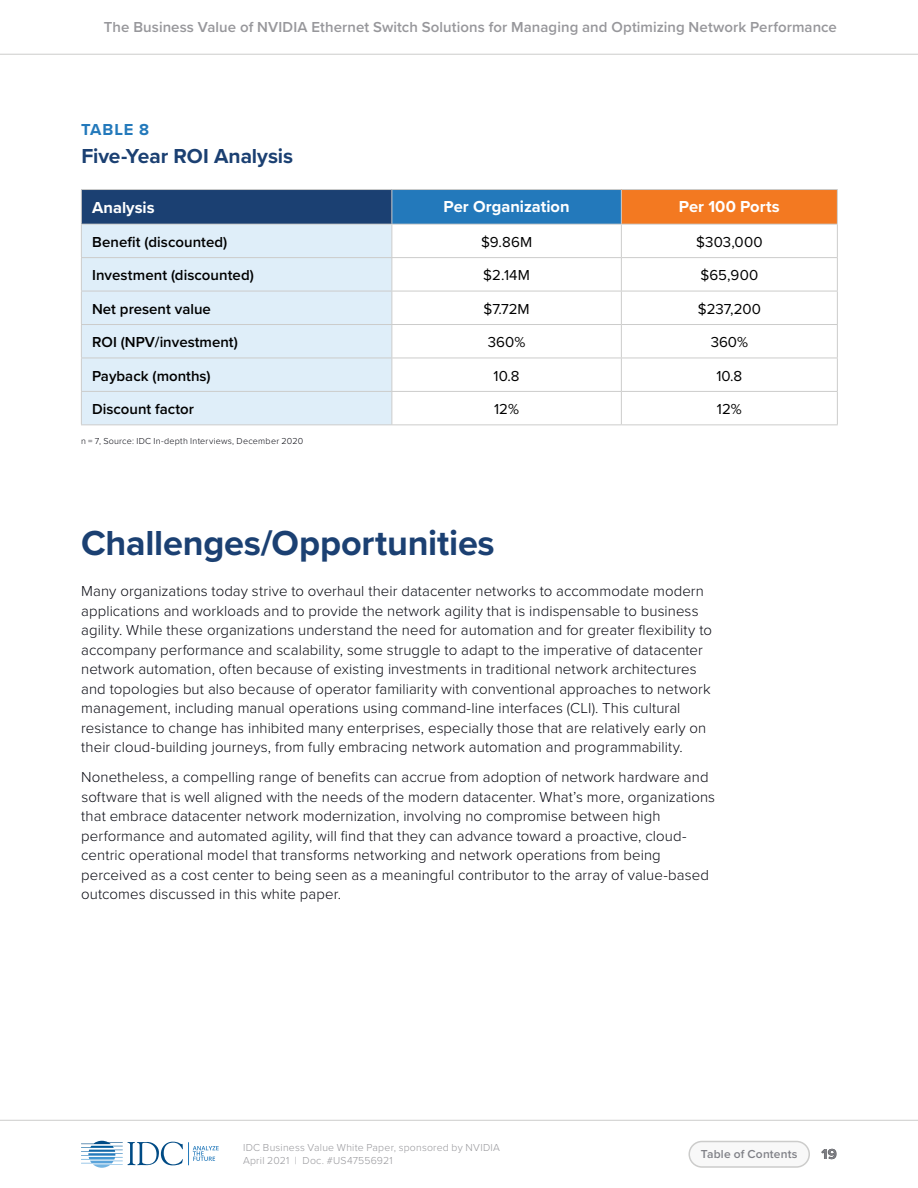
<style>
.page{position:relative;width:918px;height:1188px;background:#fff}
.page>*{position:absolute;margin:0;border:0;box-sizing:border-box;transform-origin:0 0}
.t1{font:700 36px "Proxima Nova";letter-spacing:-.005em;color:#1b4072}
.t2{font:700 21px "Proxima Nova";letter-spacing:-.005em;color:#1b4072}
.t3{font:700 16.5px "Proxima Nova";color:#fff}
.t4{font:700 16.5px "Proxima Nova";letter-spacing:.045em;color:#2379bb}
.t5{font:300 15px/19.5px "Proxima Nova";letter-spacing:.005em;color:#0a0b13}
.t6{font:600 15px "Proxima Nova";color:#000}
.t7{font:600 15px "Proxima Nova";letter-spacing:.005em;color:#97979b}
.t8{font:15px "Proxima Nova";color:#000}
.t9{font:700 15px "Proxima Nova";color:#000}
.t10{font:600 12px "Proxima Nova";letter-spacing:.015em;color:#808187}
.t11{font:300 10.5px/13.5px "Proxima Nova";letter-spacing:.02em;color:#97979b}
.t12{font:300 9px "Proxima Nova";letter-spacing:.025em;color:#0a0b13}
</style>
<div class="page">
<svg style="left:81px;top:1141px;width:138px;height:27px"></svg>
<div style="left:689px;top:1142px;width:120px;height:25px;background:#f8f8f8;border-radius:13px"></div>
<div style="left:688px;top:1141px;width:122px;height:27px;border:2px solid #cccccb;border-radius:13px"></div>
<hr style="left:0;top:54px;width:918px;height:1px;background:#cccccb">
<hr style="left:0;top:1120px;width:918px;height:1px;background:#cccccb">
<div style="left:81px;top:190px;width:311px;height:34px;background:#1b4072"></div>
<div style="left:392px;top:190px;width:229px;height:34px;background:#2379bb"></div>
<div style="left:621px;top:190px;width:216px;height:34px;background:#f37921"></div>
<div style="left:82px;top:225px;width:310px;height:199px;background:#dfeef9"></div>
<hr style="left:392px;top:189px;width:229px;height:1px;background:#cccccb">
<hr style="left:621px;top:189px;width:217px;height:1px;background:#cccccb">
<hr style="left:621px;top:190px;width:1px;height:34px;background:#cccccb">
<hr style="left:837px;top:190px;width:1px;height:34px;background:#cccccb">
<hr style="left:81px;top:225px;width:1px;height:32px;background:#cccccb">
<hr style="left:392px;top:224px;width:229px;height:1px;background:#cccccb">
<hr style="left:392px;top:225px;width:1px;height:32px;background:#cccccb">
<hr style="left:621px;top:224px;width:217px;height:1px;background:#cccccb">
<hr style="left:621px;top:225px;width:1px;height:32px;background:#cccccb">
<hr style="left:837px;top:225px;width:1px;height:32px;background:#cccccb">
<hr style="left:81px;top:257px;width:311px;height:1px;background:#cccccb">
<hr style="left:81px;top:258px;width:1px;height:33px;background:#cccccb">
<hr style="left:392px;top:257px;width:229px;height:1px;background:#cccccb">
<hr style="left:392px;top:258px;width:1px;height:33px;background:#cccccb">
<hr style="left:621px;top:257px;width:217px;height:1px;background:#cccccb">
<hr style="left:621px;top:258px;width:1px;height:33px;background:#cccccb">
<hr style="left:837px;top:258px;width:1px;height:33px;background:#cccccb">
<hr style="left:81px;top:291px;width:311px;height:1px;background:#cccccb">
<hr style="left:81px;top:291px;width:1px;height:33px;background:#cccccb">
<hr style="left:392px;top:291px;width:229px;height:1px;background:#cccccb">
<hr style="left:392px;top:291px;width:1px;height:33px;background:#cccccb">
<hr style="left:621px;top:291px;width:217px;height:1px;background:#cccccb">
<hr style="left:621px;top:291px;width:1px;height:33px;background:#cccccb">
<hr style="left:837px;top:291px;width:1px;height:33px;background:#cccccb">
<hr style="left:81px;top:324px;width:311px;height:1px;background:#cccccb">
<hr style="left:81px;top:325px;width:1px;height:33px;background:#cccccb">
<hr style="left:392px;top:324px;width:229px;height:1px;background:#cccccb">
<hr style="left:392px;top:325px;width:1px;height:33px;background:#cccccb">
<hr style="left:621px;top:324px;width:217px;height:1px;background:#cccccb">
<hr style="left:621px;top:325px;width:1px;height:33px;background:#cccccb">
<hr style="left:837px;top:325px;width:1px;height:33px;background:#cccccb">
<hr style="left:81px;top:358px;width:311px;height:1px;background:#cccccb">
<hr style="left:81px;top:358px;width:1px;height:33px;background:#cccccb">
<hr style="left:392px;top:358px;width:229px;height:1px;background:#cccccb">
<hr style="left:392px;top:358px;width:1px;height:33px;background:#cccccb">
<hr style="left:621px;top:358px;width:217px;height:1px;background:#cccccb">
<hr style="left:621px;top:358px;width:1px;height:33px;background:#cccccb">
<hr style="left:837px;top:358px;width:1px;height:33px;background:#cccccb">
<hr style="left:81px;top:391px;width:311px;height:1px;background:#cccccb">
<hr style="left:81px;top:392px;width:1px;height:32px;background:#cccccb">
<hr style="left:392px;top:391px;width:229px;height:1px;background:#cccccb">
<hr style="left:392px;top:392px;width:1px;height:32px;background:#cccccb">
<hr style="left:621px;top:391px;width:217px;height:1px;background:#cccccb">
<hr style="left:621px;top:392px;width:1px;height:32px;background:#cccccb">
<hr style="left:837px;top:392px;width:1px;height:32px;background:#cccccb">
<hr style="left:81px;top:424px;width:311px;height:1px;background:#cccccb">
<hr style="left:392px;top:424px;width:229px;height:1px;background:#cccccb">
<hr style="left:621px;top:424px;width:217px;height:1px;background:#cccccb">
<hr style="left:81px;top:189px;width:311px;height:1px;background:#cccccb">
<hr style="left:81px;top:190px;width:1px;height:34px;background:#cccccb">
<hr style="left:392px;top:190px;width:1px;height:34px;background:#cccccb">
<hr style="left:81px;top:224px;width:311px;height:1px;background:#cccccb">
<p class="t7" style="left:104px;top:16px;width:735px">The Business Value of NVIDIA Ethernet Switch Solutions for Managing and Optimizing Network Performance</p>
<p class="t4" style="left:81px;top:117px;width:70px">TABLE 8</p>
<p class="t2" style="left:81px;top:140px;width:213px">Five-Year ROI Analysis</p>
<p class="t3" style="left:92px;top:196px;width:64px">Analysis</p>
<p class="t3" style="left:444px;top:194px;width:128px">Per Organization</p>
<p class="t3" style="left:679px;top:194px;width:102px">Per 100 Ports</p>
<p class="t6" style="left:92px;top:231px;width:137px">Benefit (discounted)</p>
<p class="t8" style="left:481px;top:231px;width:53px">$9.86M</p>
<p class="t8" style="left:696px;top:231px;width:68px">$303,000</p>
<p class="t6" style="left:92px;top:264px;width:163px">Investment (discounted)</p>
<p class="t8" style="left:483px;top:264px;width:48px">$2.14M</p>
<p class="t8" style="left:700px;top:264px;width:60px">$65,900</p>
<p class="t6" style="left:92px;top:298px;width:120px">Net present value</p>
<p class="t8" style="left:483px;top:298px;width:48px">$7.72M</p>
<p class="t8" style="left:698px;top:298px;width:64px">$237,200</p>
<p class="t6" style="left:92px;top:331px;width:147px">ROI (NPV/investment)</p>
<p class="t8" style="left:488px;top:331px;width:39px">360%</p>
<p class="t8" style="left:711px;top:331px;width:39px">360%</p>
<p class="t6" style="left:92px;top:364px;width:120px">Payback (months)</p>
<p class="t8" style="left:494px;top:364px;width:27px">10.8</p>
<p class="t8" style="left:716px;top:364px;width:27px">10.8</p>
<p class="t6" style="left:92px;top:398px;width:103px">Discount factor</p>
<p class="t8" style="left:494px;top:398px;width:26px">12%</p>
<p class="t8" style="left:717px;top:398px;width:26px">12%</p>
<p class="t12" style="left:81px;top:434px;width:224px">n = 7, Source: IDC In-depth Interviews, December 2020</p>
<p class="t1" style="left:81px;top:516px;width:415px">Challenges/Opportunities</p>
<p class="t5" style="left:81px;top:580px;width:632px">Many organizations today strive to overhaul their datacenter networks to accommodate modern applications and workloads and to provide the network agility that is indispensable to business agility. While these organizations understand the need for automation and for greater flexibility to accompany performance and scalability, some struggle to adapt to the imperative of datacenter network automation, often because of existing investments in traditional network architectures and topologies but also because of operator familiarity with conventional approaches to network management, including manual operations using command-line interfaces (CLI). This cultural resistance to change has inhibited many enterprises, especially those that are relatively early on their cloud-building journeys, from fully embracing network automation and programmability.</p>
<p class="t5" style="left:81px;top:767px;width:635px">Nonetheless, a compelling range of benefits can accrue from adoption of network hardware and software that is well aligned with the needs of the modern datacenter. What’s more, organizations that embrace datacenter network modernization, involving no compromise between high performance and automated agility, will find that they can advance toward a proactive, cloud&shy;centric operational model that transforms networking and network operations from being perceived as a cost center to being seen as a meaningful contributor to the array of value-based outcomes discussed in this white paper.</p>
<p class="t11" style="left:243px;top:1140px;width:259px">IDC Business Value White Paper, sponsored by NVIDIA<br>April 2021 | Doc. #US47556921</p>
<p class="t10" style="left:701px;top:1145px;width:98px">Table of Contents</p>
<p class="t9" style="left:822px;top:1142px;width:17px">19</p>
</div>
